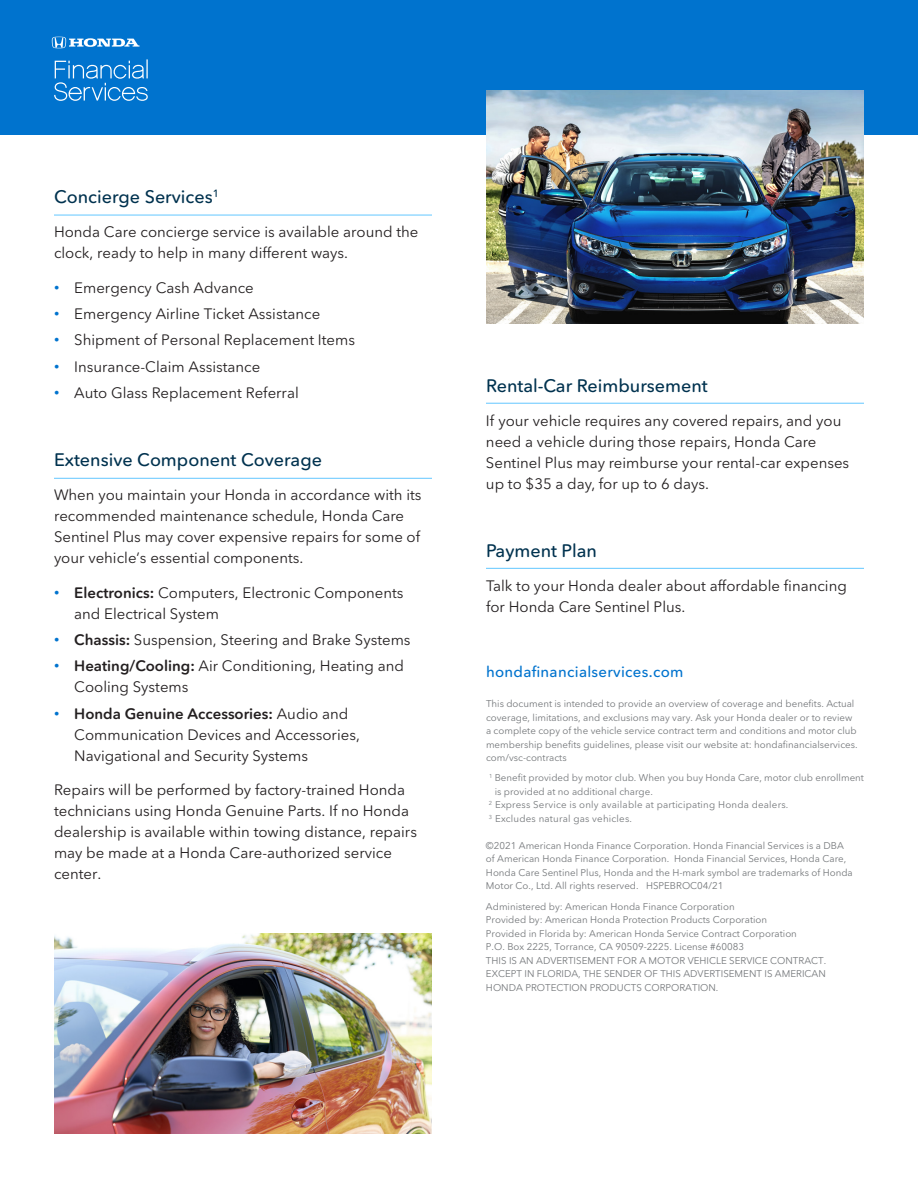
<style>
.page{position:relative;width:918px;height:1188px;background:#fff}
.page>*{position:absolute;margin:0;border:0;box-sizing:border-box;transform-origin:0 0}
.SUBHEADS{font:500 18px "Avenir Next Rounded Std";color:#00324f}
.t1{font:15px/21px "Avenir Next Rounded Std";color:#231f20}
.t2{font:500 15px "Avenir Next Rounded Std";letter-spacing:.02em;color:#0073ce}
.t3{font:9.75px/13.5px "Avenir Next Rounded Std";color:#75787b}
.t4{font:9.75px "Avenir Next Rounded Std";letter-spacing:.02em;color:#75787b}
.s1{font-family:"Arial";color:#0073ce}
.s2{font-weight:600}
</style>
<div class="page">
<img style="left:54px;top:933px;width:378px;height:201px">
<div style="left:0;top:0;width:918px;height:135px;background:#0073ce"></div>
<svg style="left:54px;top:59px;width:94px;height:42px"></svg>
<svg style="left:52px;top:37px;width:88px;height:11px"></svg>
<img style="left:486px;top:91px;width:378px;height:233px">
<hr style="left:486px;top:403px;width:378px;height:1px;background:#62c7ff">
<hr style="left:54px;top:215px;width:378px;height:1px;background:#62c7ff">
<hr style="left:54px;top:478px;width:378px;height:1px;background:#62c7ff">
<hr style="left:486px;top:568px;width:378px;height:1px;background:#62c7ff">
<p class="SUBHEADS" style="left:54px;top:185px;width:167px">Concierge Services<sup>1</sup></p>
<p class="t1" style="left:54px;top:221px;width:366px">Honda Care concierge service is available around the clock, ready to help in many different ways.</p>
<p class="t1" style="left:54px;top:277px;width:201px"><span class="s1">•</span> Emergency Cash Advance</p>
<p class="t1" style="left:54px;top:303px;width:268px"><span class="s1">•</span> Emergency Airline Ticket Assistance</p>
<p class="t1" style="left:54px;top:330px;width:303px"><span class="s1">•</span> Shipment of Personal Replacement Items</p>
<p class="t1" style="left:54px;top:356px;width:208px"><span class="s1">•</span> Insurance-Claim Assistance</p>
<p class="t1" style="left:54px;top:382px;width:246px"><span class="s1">•</span> Auto Glass Replacement Referral</p>
<p class="SUBHEADS" style="left:54px;top:448px;width:270px">Extensive Component Coverage</p>
<p class="t1" style="left:54px;top:484px;width:369px">When you maintain your Honda in accordance with its recommended maintenance schedule, Honda Care Sentinel Plus may cover expensive repairs for some of your vehicle’s essential components.</p>
<p class="t1" style="left:74px;top:582px;width:331px;text-indent:-20px"><span class="s1">•</span> <span class="s2">Electronics:</span> Computers, Electronic Components and Electrical System</p>
<p class="t1" style="left:54px;top:629px;width:358px"><span class="s1">•</span> <span class="s2">Chassis:</span> Suspension, Steering and Brake Systems</p>
<p class="t1" style="left:74px;top:656px;width:331px;text-indent:-20px"><span class="s1">•</span> <span class="s2">Heating/Cooling:</span> Air Conditioning, Heating and<br>Cooling Systems</p>
<p class="t1" style="left:74px;top:703px;width:287px;text-indent:-20px"><span class="s1">•</span> <span class="s2">Honda Genuine Accessories:</span> Audio and<br>Communication Devices and Accessories,<br>Navigational and Security Systems</p>
<p class="t1" style="left:54px;top:780px;width:365px">Repairs will be performed by factory-trained Honda technicians using Honda Genuine Parts. If no Honda dealership is available within towing distance, repairs may be made at a Honda Care-authorized service center.</p>
<p class="SUBHEADS" style="left:486px;top:374px;width:223px">Rental-Car Reimbursement</p>
<p class="t1" style="left:486px;top:410px;width:365px">If your vehicle requires any covered repairs, and you need a vehicle during those repairs, Honda Care Sentinel Plus may reimburse your rental-car expenses up to $35 a day, for up to 6 days.</p>
<p class="SUBHEADS" style="left:486px;top:539px;width:113px">Payment Plan</p>
<p class="t1" style="left:486px;top:575px;width:362px">Talk to your Honda dealer about affordable financing for Honda Care Sentinel Plus.</p>
<p class="t2" style="left:486px;top:663px;width:199px">hondafinancialservices.com</p>
<p class="t3" style="left:486px;top:697px;width:373px">This document is intended to provide an overview of coverage and benefits. Actual coverage, limitations, and exclusions may vary. Ask your Honda dealer or to review a complete copy of the vehicle service contract term and conditions and motor club membership benefits guidelines, please visit our website at: hondafinancialservices. com/vsc-contracts</p>
<p class="t3" style="left:495px;top:771px;width:371px;text-indent:-6px"><sup>1</sup> Benefit provided by motor club. When you buy Honda Care, motor club enrollment is provided at no additional charge.</p>
<p class="t4" style="left:489px;top:799px;width:301px"><sup>2</sup> Express Service is only available at participating Honda dealers.</p>
<p class="t4" style="left:489px;top:813px;width:145px"><sup>3</sup> Excludes natural gas vehicles.</p>
<p class="t3" style="left:486px;top:839px;width:368px">©2021 American Honda Finance Corporation. Honda Financial Services is a DBA of American Honda Finance Corporation. Honda Financial Services, Honda Care, Honda Care Sentinel Plus, Honda and the H-mark symbol are trademarks of Honda Motor Co., Ltd. All rights reserved. HSPEBROC04/21</p>
<p class="t3" style="left:486px;top:900px;width:250px">Administered by: American Honda Finance Corporation</p>
<p class="t3" style="left:486px;top:913px;width:283px">Provided by: American Honda Protection Products Corporation</p>
<p class="t3" style="left:486px;top:927px;width:312px">Provided in Florida by: American Honda Service Contract Corporation</p>
<p class="t3" style="left:486px;top:940px;width:260px">P.O. Box 2225, Torrance, CA 90509-2225. License #60083</p>
<p class="t3" style="left:486px;top:954px;width:342px">THIS IS AN ADVERTISEMENT FOR A MOTOR VEHICLE SERVICE CONTRACT.<br>EXCEPT IN FLORIDA, THE SENDER OF THIS ADVERTISEMENT IS AMERICAN</p>
<p class="t3" style="left:486px;top:981px;width:234px">HONDA PROTECTION PRODUCTS CORPORATION.</p>
</div>
